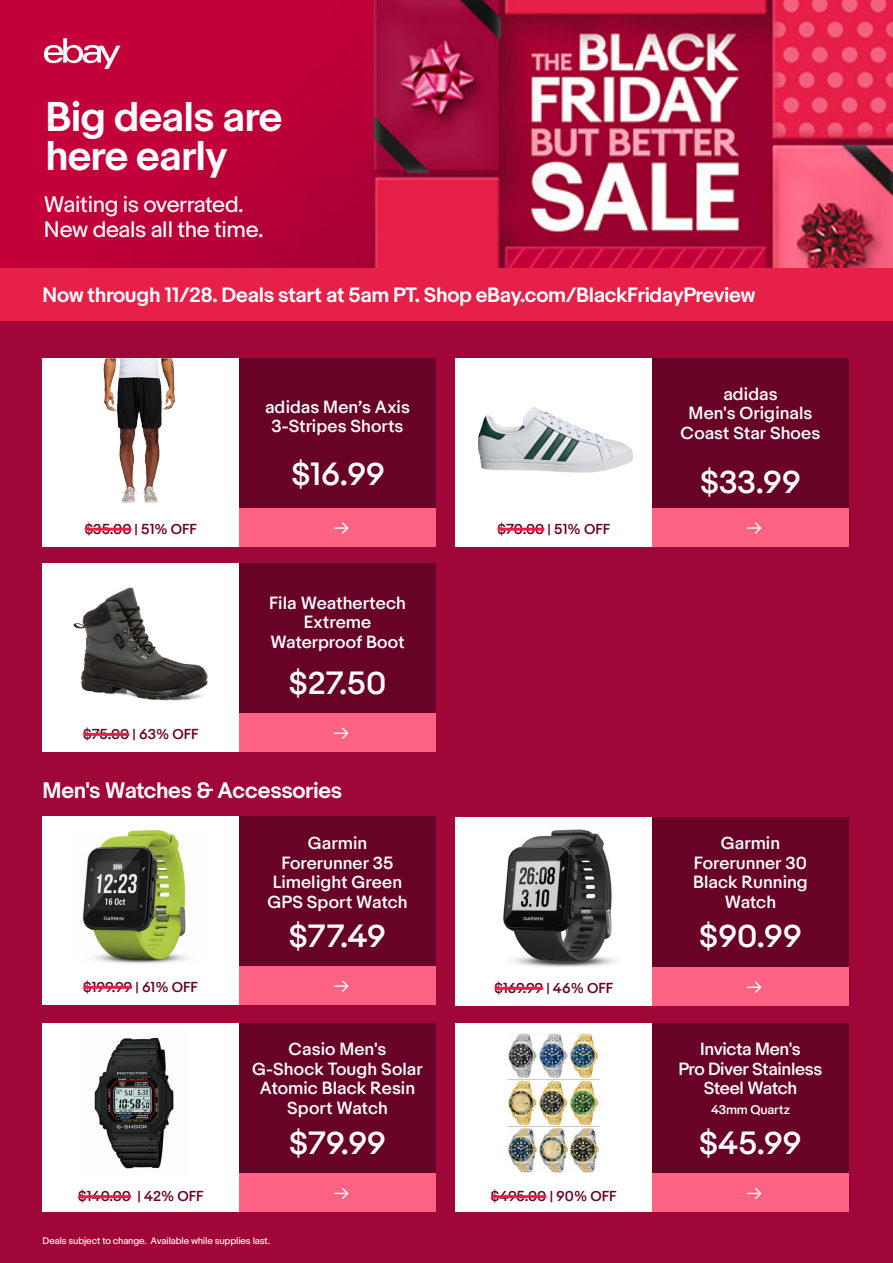
<style>
.page{position:relative;width:893px;height:1263px;background:#fff}
.page>*{position:absolute;margin:0;border:0;box-sizing:border-box;transform-origin:0 0}
.t1{font:600 39px/39px "Market Sans";letter-spacing:-.02em;color:#fff}
.t2{font:500 30px "Market Sans";letter-spacing:-.005em;color:#fff}
.t3{font:21px/25.5px "Market Sans";letter-spacing:-.02em;color:#fff}
.t4{font:600 21px "Market Sans";letter-spacing:-.02em;color:#fff}
.t5{font:600 19.5px "Market Sans";letter-spacing:-.02em;color:#fff}
.t6{font:500 16.5px/19.5px "Market Sans";color:#fff;text-align:center}
.t7{font:500 16.5px/19.5px "Market Sans";letter-spacing:-.02em;color:#fff;text-align:center}
.t8{font:500 13.5px "Market Sans";color:#680226}
.t9{font:500 12px "Market Sans";letter-spacing:-.02em;color:#fff}
.t10{font:9px "Market Sans";letter-spacing:-.02em;color:#fff}
</style>
<div class="page">
<div style="left:0;top:279px;width:893px;height:984px;background:#a00739"></div>
<div style="left:0;top:268px;width:893px;height:53px;background:#e62048"></div>
<img style="left:0;top:0;width:893px;height:268px">
<svg style="left:44px;top:38px;width:76px;height:31px"></svg>
<div style="left:239px;top:358px;width:197px;height:188px;background:#680226"></div>
<div style="left:239px;top:508px;width:197px;height:38px;background:#ff6383"></div>
<svg style="left:335px;top:522px;width:13px;height:12px"></svg>
<div style="left:43px;top:358px;width:196px;height:188px;background:#fff"></div>
<svg style="left:103px;top:358px;width:72px;height:145px"></svg>
<img style="left:161px;top:358px;width:11px;height:52px">
<hr style="left:85px;top:528px;width:46px;height:3px;background:#e62048">
<div style="left:239px;top:1024px;width:197px;height:188px;background:#680226"></div>
<div style="left:239px;top:1173px;width:197px;height:39px;background:#ff6383"></div>
<svg style="left:335px;top:1188px;width:13px;height:11px"></svg>
<div style="left:43px;top:1024px;width:196px;height:188px;background:#fff"></div>
<img style="left:94px;top:1037px;width:80px;height:132px">
<hr style="left:78px;top:1195px;width:53px;height:3px;background:#e62048">
<div style="left:652px;top:358px;width:197px;height:188px;background:#680226"></div>
<div style="left:652px;top:508px;width:197px;height:38px;background:#ff6383"></div>
<svg style="left:748px;top:522px;width:13px;height:12px"></svg>
<div style="left:455px;top:358px;width:197px;height:188px;background:#fff"></div>
<img style="left:478px;top:407px;width:155px;height:66px">
<hr style="left:497px;top:528px;width:47px;height:3px;background:#e62048">
<div style="left:652px;top:1024px;width:197px;height:188px;background:#680226"></div>
<div style="left:652px;top:1173px;width:197px;height:39px;background:#ff6383"></div>
<svg style="left:748px;top:1188px;width:13px;height:11px"></svg>
<div style="left:455px;top:1024px;width:197px;height:188px;background:#fff"></div>
<img style="left:508px;top:1033px;width:92px;height:140px">
<hr style="left:491px;top:1195px;width:55px;height:3px;background:#e62048">
<div style="left:239px;top:563px;width:197px;height:189px;background:#680226"></div>
<div style="left:239px;top:713px;width:197px;height:39px;background:#ff6383"></div>
<svg style="left:335px;top:728px;width:13px;height:11px"></svg>
<div style="left:43px;top:563px;width:196px;height:189px;background:#fff"></div>
<img style="left:73px;top:587px;width:135px;height:114px">
<hr style="left:83px;top:733px;width:46px;height:3px;background:#e62048">
<div style="left:652px;top:817px;width:197px;height:188px;background:#680226"></div>
<div style="left:652px;top:967px;width:197px;height:38px;background:#ff6383"></div>
<svg style="left:748px;top:981px;width:13px;height:12px"></svg>
<div style="left:455px;top:817px;width:197px;height:188px;background:#fff"></div>
<img style="left:503px;top:829px;width:114px;height:138px">
<hr style="left:494px;top:987px;width:49px;height:3px;background:#e62048">
<div style="left:239px;top:816px;width:197px;height:188px;background:#680226"></div>
<div style="left:239px;top:966px;width:197px;height:38px;background:#ff6383"></div>
<svg style="left:335px;top:980px;width:13px;height:12px"></svg>
<div style="left:43px;top:816px;width:196px;height:188px;background:#fff"></div>
<img style="left:82px;top:830px;width:105px;height:134px">
<hr style="left:83px;top:986px;width:49px;height:3px;background:#e62048">
<h1 class="t1" style="left:45px;top:99px;width:238px">Big deals are here early</h1>
<p class="t3" style="left:44px;top:192px;width:221px">Waiting is overrated.<br>New deals all the time.</p>
<p class="t5" style="left:43px;top:283px;width:714px">Now through 11/28. Deals start at 5am PT. Shop eBay.com/BlackFridayPreview</p>
<p class="t6" style="left:265px;top:397px;width:146px">adidas Men’s Axis<br>3-Stripes Shorts</p>
<p class="t6" style="left:680px;top:385px;width:141px">adidas<br>Men's Originals<br>Coast Star Shoes</p>
<p class="t8" style="left:85px;top:521px;width:114px">$35.00 | 51% OFF</p>
<p class="t8" style="left:83px;top:726px;width:117px">$75.00 | 63% OFF</p>
<h2 class="t2" style="left:291px;top:456px;width:95px">$16.99</h2>
<h2 class="t2" style="left:700px;top:464px;width:102px">$33.99</h2>
<p class="t6" style="left:269px;top:594px;width:138px">Fila Weathertech<br>Extreme<br>Waterproof Boot</p>
<h2 class="t2" style="left:289px;top:665px;width:99px">$27.50</h2>
<p class="t8" style="left:497px;top:521px;width:114px">$70.00 | 51% OFF</p>
<p class="t4" style="left:43px;top:778px;width:301px">Men's Watches &amp; Accessories</p>
<p class="t6" style="left:268px;top:834px;width:141px">Garmin<br>Forerunner 35<br>Limelight Green<br>GPS Sport Watch</p>
<p class="t6" style="left:693px;top:834px;width:116px">Garmin<br>Forerunner 30<br>Black Running<br>Watch</p>
<h2 class="t2" style="left:289px;top:918px;width:99px">$77.49</h2>
<h2 class="t2" style="left:699px;top:918px;width:104px">$90.99</h2>
<p class="t8" style="left:83px;top:979px;width:116px">$199.99 | 61% OFF</p>
<p class="t8" style="left:494px;top:980px;width:120px">$169.99 | 46% OFF</p>
<p class="t6" style="left:252px;top:1040px;width:172px">Casio Men's<br>G-Shock Tough Solar<br>Atomic Black Resin<br>Sport Watch</p>
<p class="t7" style="left:678px;top:1040px;width:146px">Invicta Men's<br>Pro Diver Stainless<br>Steel Watch</p>
<p class="t9" style="left:711px;top:1102px;width:80px">43mm Quartz</p>
<h2 class="t2" style="left:289px;top:1125px;width:98px">$79.99</h2>
<h2 class="t2" style="left:699px;top:1125px;width:104px">$45.99</h2>
<p class="t8" style="left:78px;top:1188px;width:54px">$140.00</p>
<p class="t8" style="left:137px;top:1188px;width:68px">| 42% OFF</p>
<p class="t8" style="left:491px;top:1188px;width:127px">$495.00 | 90% OFF</p>
<p class="t10" style="left:43px;top:1235px;width:229px">Deals subject to change. Available while supplies last.</p>
</div>
